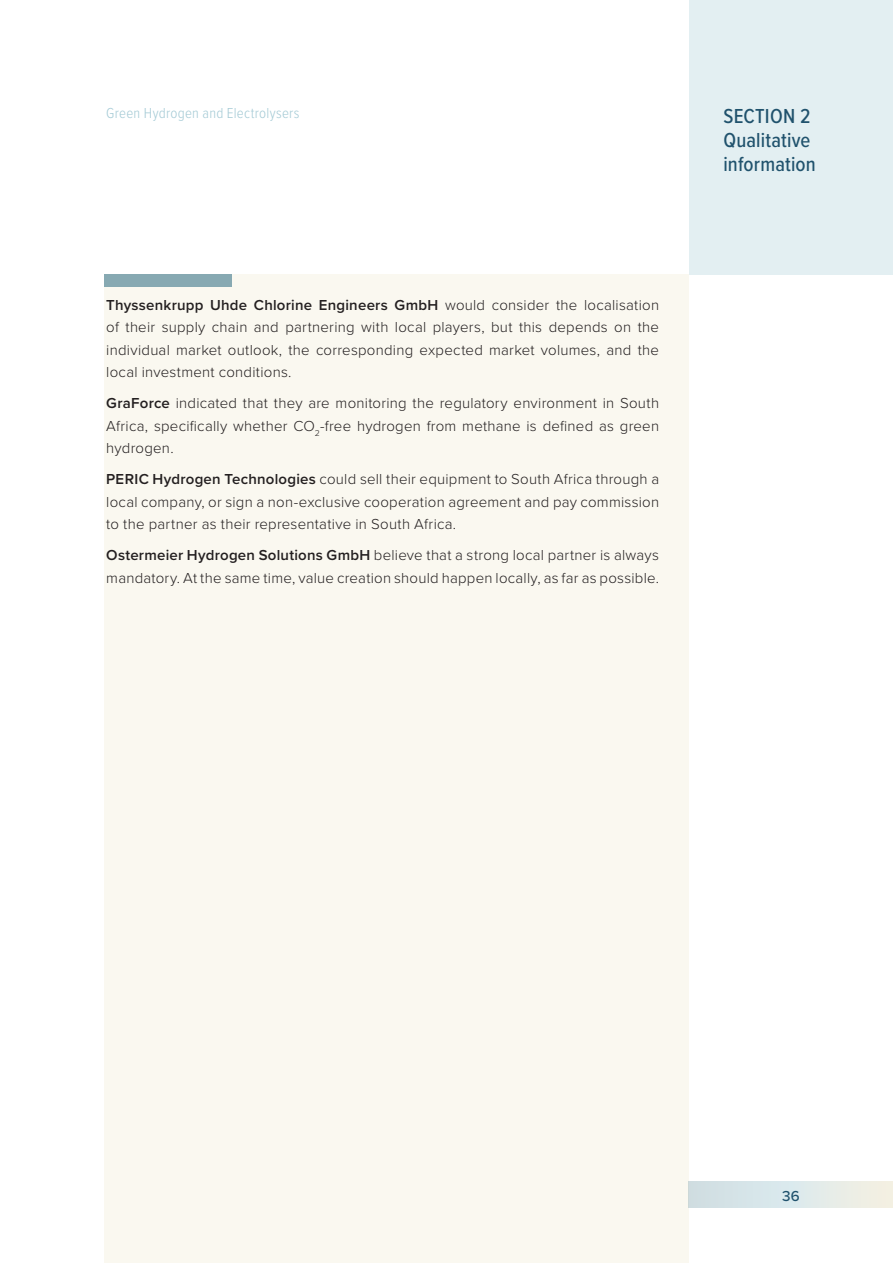
<style>
.page{position:relative;width:893px;height:1263px;background:#fff}
.page>*{position:absolute;margin:0;border:0;box-sizing:border-box;transform-origin:0 0}
.t1{font:500 21px/24px "Proxima Nova Cond";letter-spacing:.005em;color:#20526d}
.text{font:300 15px/22.5px "Proxima Nova";letter-spacing:.015em;color:#231f20;text-align:justify}
.t2{font:300 15px "Proxima Nova Cond";letter-spacing:.015em;color:#a4cad5}
.t3{font:500 15px "Proxima Nova";color:#20526d}
.s1{font-weight:600}
</style>
<div class="page">
<div style="left:104px;top:274px;width:585px;height:989px;background:#faf8f0"></div>
<div style="left:689px;top:0;width:204px;height:274px;background:#e3eff2"></div>
<div style="left:104px;top:274px;width:128px;height:13px;background:#87a9b2"></div>
<div style="left:689px;top:1181px;width:204px;height:27px;background:linear-gradient(to right,#cbdfe8,#f2f2e7)"></div>
<p class="t2" style="left:106px;top:102px;width:195px">Green Hydrogen and Electrolysers</p>
<p class="text" style="left:106px;top:292px;width:554px"><span class="s1">Thyssenkrupp Uhde Chlorine Engineers GmbH</span> would consider the localisation of their supply chain and partnering with local players, but this depends on the individual market outlook, the corresponding expected market volumes, and the local investment conditions.</p>
<p class="text" style="left:106px;top:391px;width:554px"><span class="s1">GraForce</span> indicated that they are monitoring the regulatory environment in South Africa, specifically whether CO<sub>2</sub>-free hydrogen from methane is defined as green hydrogen.</p>
<p class="text" style="left:106px;top:467px;width:554px"><span class="s1">PERIC Hydrogen Technologies</span> could sell their equipment to South Africa through a local company, or sign a non-exclusive cooperation agreement and pay commission to the partner as their representative in South Africa.</p>
<p class="text" style="left:106px;top:543px;width:554px"><span class="s1">Ostermeier Hydrogen Solutions GmbH</span> believe that a strong local partner is always mandatory. At the same time, value creation should happen locally, as far as possible.</p>
<h1 class="t1" style="left:723px;top:103px;width:94px">SECTION 2<br>Qualitative information</h1>
<p class="t3" style="left:782px;top:1185px;width:19px">36</p>
</div>
